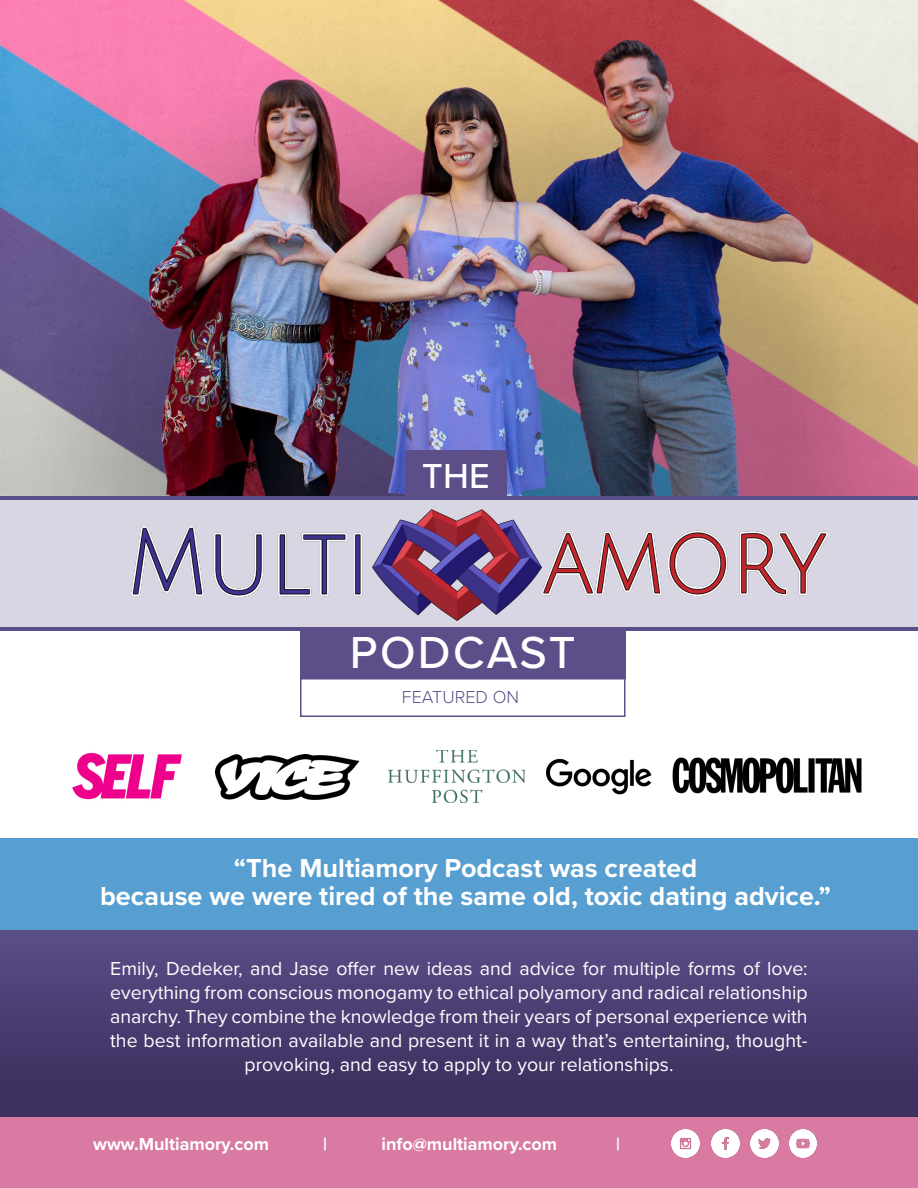
<style>
.page{position:relative;width:918px;height:1188px;background:#fff}
.page>*{position:absolute;margin:0;border:0;box-sizing:border-box;transform-origin:0 0}
.t1{font:500 46.5px "Proxima Nova";letter-spacing:.05em;color:#fff}
.t2{font:500 36px "Proxima Nova";color:#fff}
.t3{font:700 27px "Proxima Nova";color:#fff}
.t4{font:19.5px/24px "Proxima Nova";color:#fff;text-align:center}
.t5{font:700 18px "Proxima Nova";color:#fff}
.t6{font:300 18px "Proxima Nova";color:#5c4e89}
</style>
<div class="page">
<img style="left:0;top:0;width:918px;height:496px">
<div style="left:0;top:496px;width:918px;height:136px;background:#5c4e89"></div>
<div style="left:0;top:501px;width:918px;height:126px;background:#d9d6e3"></div>
<div style="left:300px;top:631px;width:326px;height:48px;background:#5c4e89"></div>
<div style="left:0;top:930px;width:918px;height:187px;background:linear-gradient(to bottom,#5a4c87,#3a2d5c)"></div>
<div style="left:0;top:838px;width:918px;height:91px;background:#579ed1"></div>
<div style="left:0;top:1118px;width:918px;height:70px;background:#d97aa2"></div>
<img style="left:712px;top:1130px;width:28px;height:28px">
<img style="left:672px;top:1130px;width:27px;height:28px">
<img style="left:751px;top:1130px;width:28px;height:28px">
<img style="left:790px;top:1130px;width:27px;height:27px">
<img style="left:672px;top:757px;width:190px;height:37px">
<img style="left:545px;top:758px;width:107px;height:37px">
<img style="left:388px;top:750px;width:137px;height:53px">
<img style="left:216px;top:754px;width:142px;height:45px">
<img style="left:72px;top:752px;width:110px;height:48px">
<div style="left:300px;top:678px;width:326px;height:39px;border:2px solid #5c4e89"></div>
<img style="left:372px;top:509px;width:177px;height:112px">
<img style="left:131px;top:526px;width:232px;height:71px">
<div style="left:405px;top:450px;width:102px;height:48px;background:#5c4e89"></div>
<img style="left:540px;top:525px;width:287px;height:70px">
<p class="t2" style="left:422px;top:450px;width:69px">THE</p>
<p class="t1" style="left:350px;top:618px;width:227px">PODCAST</p>
<p class="t6" style="left:402px;top:686px;width:119px">FEATURED ON</p>
<p class="t3" style="left:234px;top:847px;width:465px">“The Multiamory Podcast was created</p>
<p class="t3" style="left:100px;top:876px;width:732px">because we were tired of the same old, toxic dating advice.”</p>
<p class="t4" style="left:110px;top:956px;width:699px">Emily, Dedeker, and Jase offer new ideas and advice for multiple forms of love: everything from conscious monogamy to ethical polyamory and radical relationship anarchy. They combine the knowledge from their years of personal experience with the best information available and present it in a way that’s entertaining, thought&shy;provoking, and easy to apply to your relationships.</p>
<p class="t5" style="left:93px;top:1130px;width:177px">www.Multiamory.com</p>
<p class="t5" style="left:323px;top:1130px;width:5px">|</p>
<p class="t5" style="left:382px;top:1130px;width:177px">info@multiamory.com</p>
<p class="t5" style="left:616px;top:1130px;width:5px">|</p>
</div>
